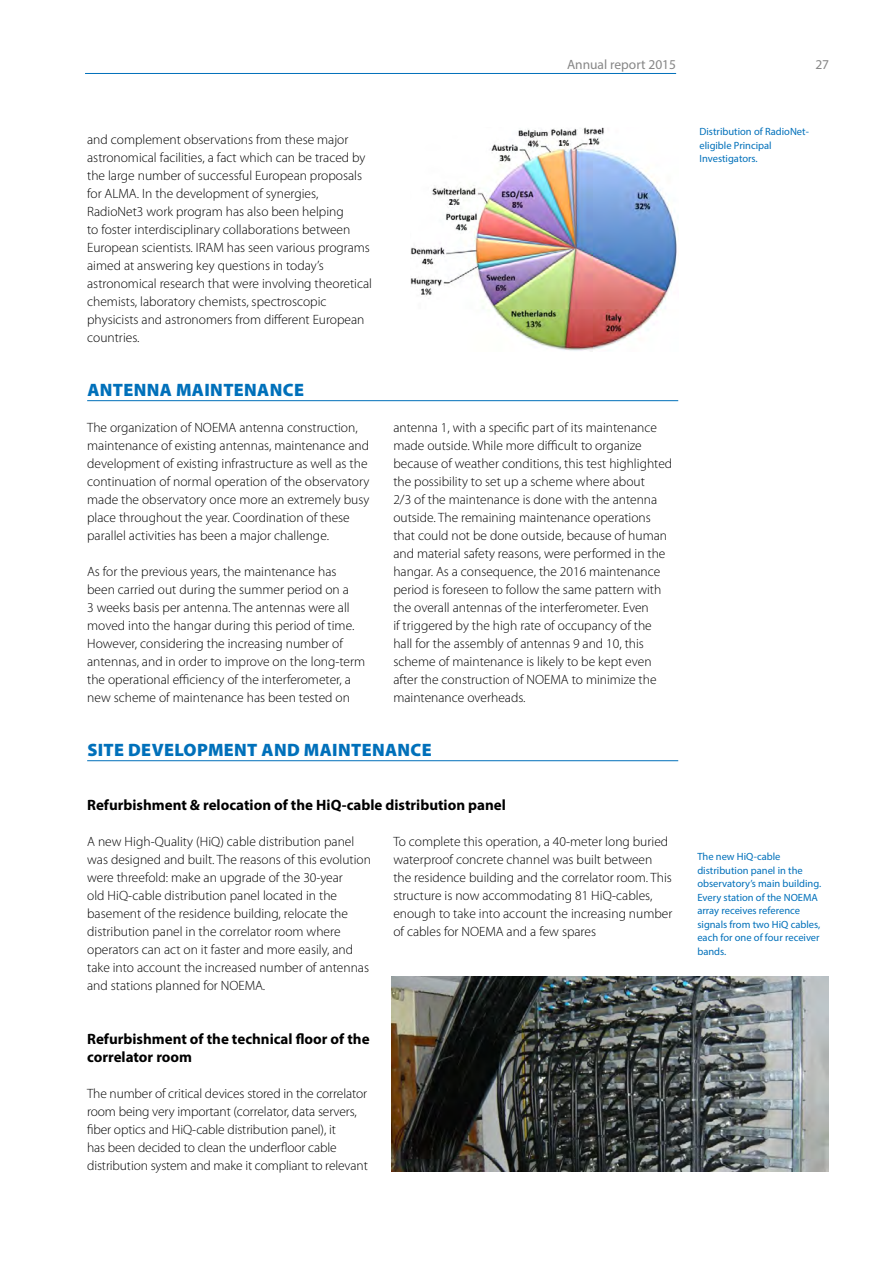
<style>
.page{position:relative;width:893px;height:1263px;background:#fff}
.page>*{position:absolute;margin:0;border:0;box-sizing:border-box;transform-origin:0 0}
.t1{font:900 18px "Myriad Pro";letter-spacing:.02em;color:#0070ba}
.t2{font:700 15px/18px "Myriad Pro";color:#000}
.t3{font:300 13.5px/18px "Myriad Pro";color:#000}
.t4{font:13.5px "Myriad Pro";color:#878787}
.t5{font:10.5px/13.5px "Myriad Pro";color:#0070ba}
</style>
<div class="page">
<hr style="left:85px;top:73px;width:591px;height:1px;background:#0070ba">
<hr style="left:87px;top:400px;width:591px;height:1px;background:#0070ba">
<hr style="left:87px;top:760px;width:591px;height:1px;background:#0070ba">
<img style="left:391px;top:976px;width:438px;height:196px">
<img style="left:410px;top:128px;width:268px;height:224px">
<p class="t3" style="left:87px;top:131px;width:286px">and complement observations from these major astronomical facilities, a fact which can be traced by the large number of successful European proposals for ALMA. In the development of synergies, RadioNet3 work program has also been helping<br>to foster interdisciplinary collaborations between European scientists. IRAM has seen various programs aimed at answering key questions in today’s astronomical research that were involving theoretical chemists, laboratory chemists, spectroscopic physicists and astronomers from different European countries.</p>
<h1 class="t1" style="left:87px;top:380px;width:218px">ANTENNA MAINTENANCE</h1>
<p class="t3" style="left:87px;top:419px;width:284px">The organization of NOEMA antenna construction, maintenance of existing antennas, maintenance and development of existing infrastructure as well as the continuation of normal operation of the observatory made the observatory once more an extremely busy place throughout the year. Coordination of these parallel activities has been a major challenge.</p>
<p class="t3" style="left:87px;top:563px;width:280px">As for the previous years, the maintenance has been carried out during the summer period on a<br>3 weeks basis per antenna. The antennas were all moved into the hangar during this period of time.<br>However, considering the increasing number of antennas, and in order to improve on the long-term the operational efficiency of the interferometer, a new scheme of maintenance has been tested on</p>
<p class="t4" style="left:567px;top:56px;width:111px">Annual report 2015</p>
<p class="t4" style="left:815px;top:56px;width:15px">27</p>
<p class="t5" style="left:699px;top:125px;width:111px">Distribution of RadioNet&shy;eligible Principal<br>Investigators.</p>
<p class="t3" style="left:393px;top:419px;width:280px">antenna 1, with a specific part of its maintenance made outside. While more difficult to organize because of weather conditions, this test highlighted the possibility to set up a scheme where about<br>2/3 of the maintenance is done with the antenna outside. The remaining maintenance operations that could not be done outside, because of human and material safety reasons, were performed in the hangar. As a consequence, the 2016 maintenance period is foreseen to follow the same pattern with the overall antennas of the interferometer. Even<br>if triggered by the high rate of occupancy of the hall for the assembly of antennas 9 and 10, this scheme of maintenance is likely to be kept even after the construction of NOEMA to minimize the maintenance overheads.</p>
<h1 class="t1" style="left:87px;top:740px;width:346px">SITE DEVELOPMENT AND MAINTENANCE</h1>
<p class="t2" style="left:87px;top:795px;width:420px">Refurbishment &amp; relocation of the HiQ-cable distribution panel</p>
<p class="t3" style="left:87px;top:833px;width:285px">A new High-Quality (HiQ) cable distribution panel was designed and built. The reasons of this evolution were threefold: make an upgrade of the 30-year<br>old HiQ-cable distribution panel located in the basement of the residence building, relocate the distribution panel in the correlator room where operators can act on it faster and more easily, and take into account the increased number of antennas and stations planned for NOEMA.</p>
<p class="t3" style="left:393px;top:833px;width:281px">To complete this operation, a 40-meter long buried waterproof concrete channel was built between the residence building and the correlator room. This structure is now accommodating 81 HiQ-cables, enough to take into account the increasing number of cables for NOEMA and a few spares</p>
<p class="t2" style="left:87px;top:1029px;width:284px">Refurbishment of the technical floor of the correlator room</p>
<p class="t3" style="left:87px;top:1085px;width:282px">The number of critical devices stored in the correlator room being very important (correlator, data servers, fiber optics and HiQ-cable distribution panel), it<br>has been decided to clean the underfloor cable distribution system and make it compliant to relevant</p>
<p class="t5" style="left:697px;top:849px;width:125px">The new HiQ-cable distribution panel in the observatory’s main building.<br>Every station of the NOEMA array receives reference signals from two HiQ cables, each for one of four receiver bands.</p>
</div>
